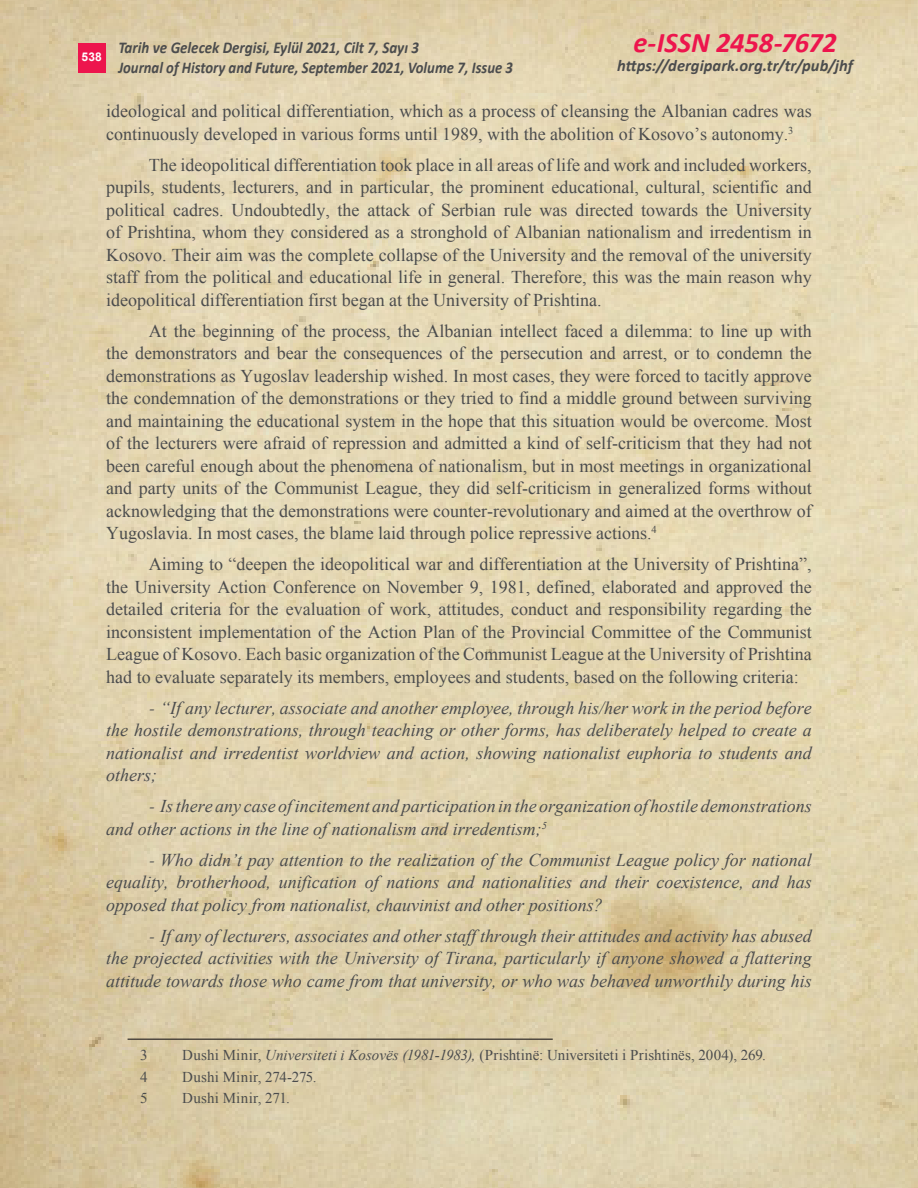
<style>
.page{position:relative;width:918px;height:1188px;background:#fff}
.page>*{position:absolute;margin:0;border:0;box-sizing:border-box;transform-origin:0 0}
.t1{font:italic 700 28.5px "Calibri";letter-spacing:-.005em;color:#ed154d}
.ANA_METİN_STİLİ_TEK{font:18px/22.5px "Times New Roman";color:#4b4c4d;text-align:justify}
.ANA_METİN_STİLİ_TEK-2{font:italic 18px/22.5px "Times New Roman";color:#4b4c4d;text-align:justify}
.t2{font:italic 700 16.5px/19.8px "Calibri";color:#4b4c4d;scale:.91 1}
.t3{font:italic 700 16.5px "Calibri";color:#4b4c4d}
.Body_text_normal_foo{font:15px "Times New Roman";letter-spacing:.015em;color:#4b4c4d}
.t4{font:700 12px "Arial";color:#fff}
.s1{font-family:"Minion Pro";font-style:normal}
.s2{font-style:italic}
</style>
<div class="page">
<img style="left:0;top:0;width:918px;height:1188px">
<div style="left:78px;top:43px;width:28px;height:29px;background:#ed154d"></div>
<hr style="left:128px;top:1039px;width:425px;height:1px;background:#231f20">
<p class="t4" style="left:81px;top:49px;width:22px">538</p>
<p class="t2" style="left:118px;top:37px;width:435px">Tarih ve Gelecek Dergisi, Eylül 2021, Cilt 7, Sayı 3<br>Journal of History and Future, September 2021, Volume 7, Issue 3</p>
<h1 class="t1" style="left:633px;top:22px;width:205px">e-ISSN 2458-7672</h1>
<p class="t3" style="left:617px;top:54px;width:237px">https://dergipark.org.tr/tr/pub/jhf</p>
<p class="ANA_METİN_STİLİ_TEK" style="left:106px;top:99px;width:707px">ideological and political differentiation, which as a process of cleansing the Albanian cadres was continuously developed in various forms until 1989, with the abolition of Kosovo’s autonomy.<sup>3</sup></p>
<p class="ANA_METİN_STİLİ_TEK" style="left:106px;top:153px;width:707px;text-indent:43px">The ideopolitical differentiation took place in all areas of life and work and included workers, pupils, students, lecturers, and in particular, the prominent educational, cultural, scientific and political cadres. Undoubtedly, the attack of Serbian rule was directed towards the University of Prishtina, whom they considered as a stronghold of Albanian nationalism and irredentism in Kosovo. Their aim was the complete collapse of the University and the removal of the university staff from the political and educational life in general. Therefore, this was the main reason why ideopolitical differentiation first began at the University of Prishtina.</p>
<p class="ANA_METİN_STİLİ_TEK" style="left:106px;top:319px;width:707px;text-indent:43px">At the beginning of the process, the Albanian intellect faced a dilemma: to line up with the demonstrators and bear the consequences of the persecution and arrest, or to condemn the demonstrations as Yugoslav leadership wished. In most cases, they were forced to tacitly approve the condemnation of the demonstrations or they tried to find a middle ground between surviving and maintaining the educational system in the hope that this situation would be overcome. Most of the lecturers were afraid of repression and admitted a kind of self-criticism that they had not been careful enough about the phenomena of nationalism, but in most meetings in organizational and party units of the Communist League, they did self-criticism in generalized forms without acknowledging that the demonstrations were counter-revolutionary and aimed at the overthrow of Yugoslavia. In most cases, the blame laid through police repressive actions.<sup>4</sup></p>
<p class="ANA_METİN_STİLİ_TEK" style="left:106px;top:552px;width:707px;text-indent:43px">Aiming to “deepen the ideopolitical war and differentiation at the University of Prishtina”, the University Action Conference on November 9, 1981, defined, elaborated and approved the detailed criteria for the evaluation of work, attitudes, conduct and responsibility regarding the inconsistent implementation of the Action Plan of the Provincial Committee of the Communist League of Kosovo. Each basic organization of the Communist League at the University of Prishtina had to evaluate separately its members, employees and students, based on the following criteria:</p>
<p class="ANA_METİN_STİLİ_TEK-2" style="left:106px;top:696px;width:707px;text-indent:43px"><span class="s1">-</span> “If any lecturer, associate and another employee, through his/her work in the period before the hostile demonstrations, through teaching or other forms, has deliberately helped to create a nationalist and irredentist worldview and action, showing nationalist euphoria to students and others;</p>
<p class="ANA_METİN_STİLİ_TEK-2" style="left:106px;top:795px;width:707px;text-indent:43px"><span class="s1">-</span> Is there any case of incitement and participation in the organization of hostile demonstrations and other actions in the line of nationalism and irredentism;<sup>5</sup></p>
<p class="ANA_METİN_STİLİ_TEK-2" style="left:106px;top:848px;width:707px;text-indent:43px"><span class="s1">-</span> Who didn’t pay attention to the realization of the Communist League policy for national equality, brotherhood, unification of nations and nationalities and their coexistence, and has opposed that policy from nationalist, chauvinist and other positions?</p>
<p class="ANA_METİN_STİLİ_TEK-2" style="left:106px;top:924px;width:707px;text-indent:43px"><span class="s1">-</span> If any of lecturers, associates and other staff through their attitudes and activity has abused the projected activities with the University of Tirana, particularly if anyone showed a flattering attitude towards those who came from that university, or who was behaved unworthily during his</p>
<p class="Body_text_normal_foo" style="left:140px;top:1045px;width:9px">3</p>
<p class="Body_text_normal_foo" style="left:182px;top:1045px;width:585px">Dushi Minir, <span class="s2">Universiteti i Kosovës (1981-1983),</span> (Prishtinë: Universiteti i Prishtinës, 2004), 269.</p>
<p class="Body_text_normal_foo" style="left:140px;top:1066px;width:9px">4</p>
<p class="Body_text_normal_foo" style="left:182px;top:1066px;width:136px">Dushi Minir, 274-275.</p>
<p class="Body_text_normal_foo" style="left:140px;top:1087px;width:9px">5</p>
<p class="Body_text_normal_foo" style="left:182px;top:1087px;width:109px">Dushi Minir, 271.</p>
</div>
